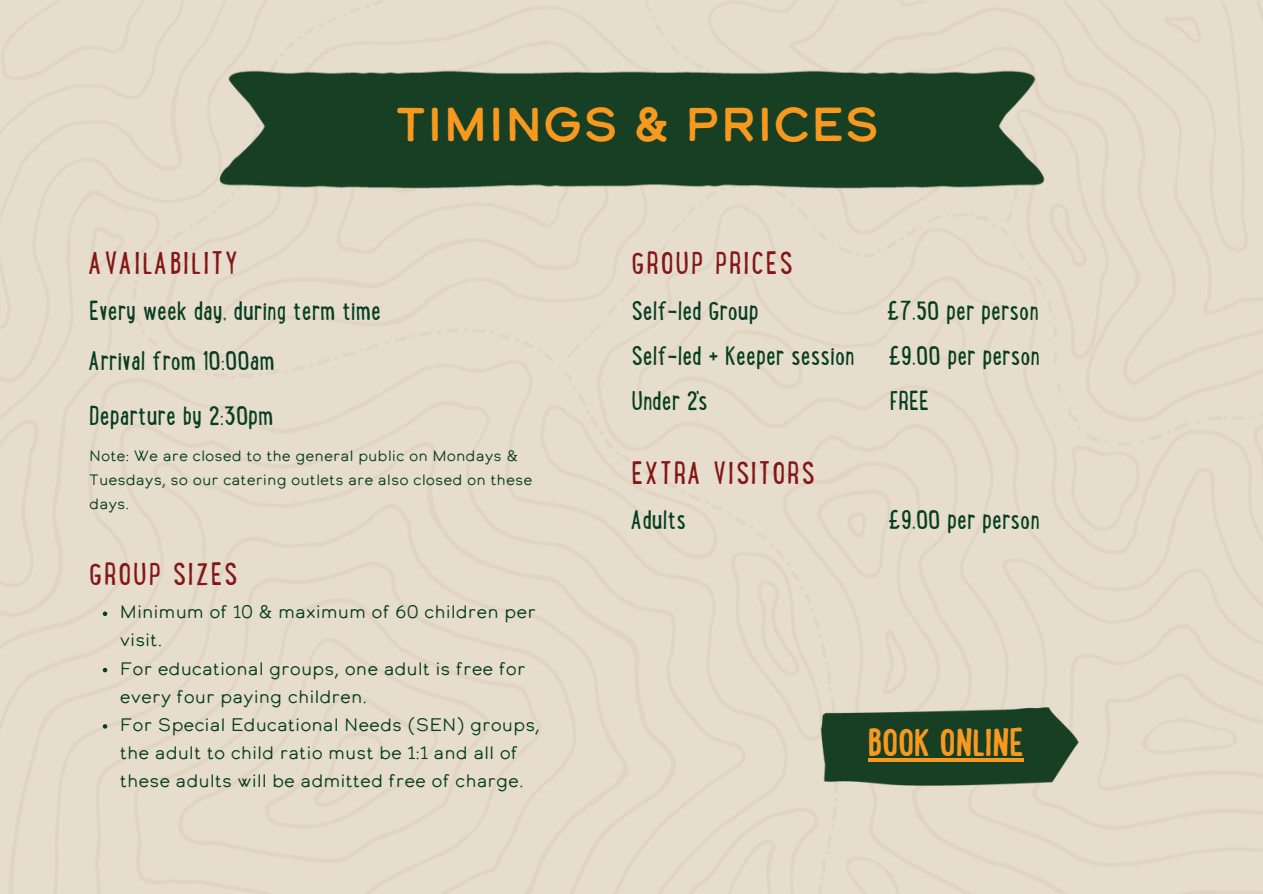
<style>
.page{position:relative;width:1263px;height:894px;background:#fff}
.page>*{position:absolute;margin:0;border:0;box-sizing:border-box;transform-origin:0 0}
.t1{font:47.25px "Calder Dark";color:#f8991f}
.t2{font:700 41.4px "Lunch Box";color:#f8991f}
.t3{font:33.45px "Lunch Box";letter-spacing:.055em;color:#851618}
.t4{font:28.5px/45px "Lunch Box";color:#073d22;text-align:justify}
.t5{font:18px/28.2px "Calder LC";color:#073d22}
.t6{font:15px/23.7px "Calder LC";color:#073d22}
</style>
<div class="page">
<img style="left:0;top:0;width:1263px;height:893px">
<img style="left:209px;top:54px;width:844px;height:149px">
<img style="left:819px;top:703px;width:262px;height:86px">
<svg style="left:103px;top:611px;width:4px;height:5px"></svg>
<svg style="left:103px;top:667px;width:4px;height:5px"></svg>
<svg style="left:103px;top:724px;width:4px;height:4px"></svg>
<hr style="left:868px;top:758px;width:156px;height:3px;background:#f8991f">
<h3 class="t1" style="left:395px;top:104px;width:486px">TIMINGS &amp; PRICES</h3>
<h1 class="t3" style="left:89px;top:252px;width:150px">AVAILABILITY</h1>
<p class="t4" style="left:89px;top:289px;width:293px">Every week day, during term time</p>
<p class="t4" style="left:89px;top:340px;width:187px">Arrival from 10:00am</p>
<p class="t4" style="left:89px;top:395px;width:186px">Departure by 2:30pm</p>
<p class="t6" style="left:89px;top:445px;width:445px">Note: We are closed to the general public on Mondays &amp;<br>Tuesdays, so our catering outlets are also closed on these days.</p>
<p class="t3" style="left:631px;top:252px;width:163px">GROUP PRICES</p>
<p class="t4" style="left:631px;top:289px;width:129px">Self-led Group</p>
<p class="t4" style="left:631px;top:289px;width:410px;text-indent:255px">£7.50 per person Self-led + Keeper session £9.00 per person Under 2's</p>
<p class="t4" style="left:890px;top:379px;width:40px">FREE</p>
<p class="t3" style="left:631px;top:462px;width:185px">EXTRA VISITORS</p>
<p class="t4" style="left:631px;top:499px;width:56px">Adults</p>
<p class="t4" style="left:888px;top:499px;width:153px">£9.00 per person</p>
<p class="t3" style="left:89px;top:562px;width:150px">GROUP SIZES</p>
<p class="t5" style="left:120px;top:599px;width:418px">Minimum of 10 &amp; maximum of 60 children per visit.</p>
<h4 class="t5" style="left:120px;top:655px;width:407px">For educational groups, one adult is free for every four paying children.</h4>
<h4 class="t5" style="left:120px;top:711px;width:422px">For Special Educational Needs (SEN) groups, the adult to child ratio must be 1:1 and all of these adults will be admitted free of charge.</h4>
<p class="t2" style="left:868px;top:729px;width:157px">BOOK ONLINE</p>
</div>
